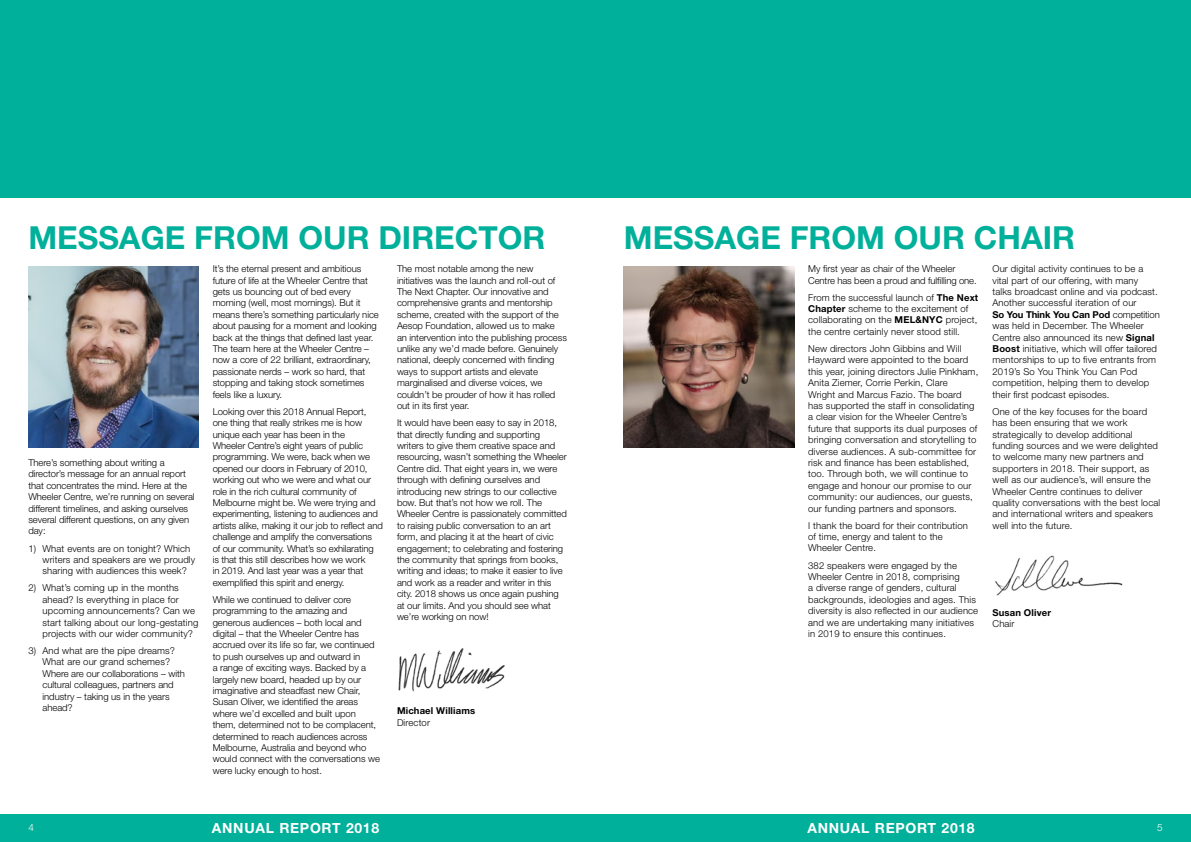
<style>
.page{position:relative;width:1191px;height:842px;background:#fff}
.page>*{position:absolute;margin:0;border:0;box-sizing:border-box;transform-origin:0 0}
.t1{font:700 31.8px "Helvetica Neue LT Std";color:#00b09a}
.t2{font:700 14px "Helvetica Neue LT Std";letter-spacing:.05em;color:#fff}
.t3{font:300 10px "Helvetica Neue LT Std";color:#fff}
.t4{font:300 9.5px/11.4px "Helvetica Neue LT Std";letter-spacing:-.005em;color:#000}
.t5{font:300 9.5px/11.4px "Helvetica Neue LT Std";letter-spacing:.015em;color:#000}
.t6{font:700 9.5px "Helvetica Neue LT Std";letter-spacing:.015em;color:#000}
.s1{font-weight:700}
</style>
<div class="page">
<div style="left:0;top:0;width:595px;height:198px;background:#00b09a"></div>
<div style="left:595px;top:0;width:596px;height:198px;background:#00b09a"></div>
<div style="left:0;top:814px;width:595px;height:28px;background:#00b09a"></div>
<div style="left:595px;top:814px;width:596px;height:28px;background:#00b09a"></div>
<img style="left:995px;top:555px;width:128px;height:41px">
<img style="left:398px;top:648px;width:107px;height:44px">
<img style="left:28px;top:266px;width:170px;height:182px">
<img style="left:624px;top:266px;width:170px;height:182px">
<h1 class="t1" style="left:28px;top:218px;width:518px">MESSAGE FROM OUR DIRECTOR</h1>
<p class="t4" style="left:28px;top:457px;width:168px">There’s something about writing a director’s message for an annual report that concentrates the mind. Here at the Wheeler Centre, we’re running on several different timelines, and asking ourselves several different questions, on any given day:</p>
<p class="t5" style="left:43px;top:542px;width:154px;text-indent:-14px">1) What events are on tonight? Which writers and speakers are we proudly sharing with audiences this week?</p>
<p class="t5" style="left:43px;top:582px;width:157px;text-indent:-14px">2) What’s coming up in the months ahead? Is everything in place for upcoming announcements? Can we start talking about our long-gestating projects with our wider community?</p>
<p class="t4" style="left:43px;top:645px;width:144px;text-indent:-14px">3) And what are the pipe dreams?<br>What are our grand schemes?<br>Where are our collaborations – with cultural colleagues, partners and industry – taking us in the years ahead?</p>
<p class="t4" style="left:213px;top:263px;width:168px">It’s the eternal present and ambitious future of life at the Wheeler Centre that gets us bouncing out of bed every morning (well, most mornings). But it means there’s something particularly nice about pausing for a moment and looking back at the things that defined last year.<br>The team here at the Wheeler Centre – now a core of 22 brilliant, extraordinary, passionate nerds – work so hard, that stopping and taking stock sometimes feels like a luxury.</p>
<p class="t4" style="left:213px;top:405px;width:172px">Looking over this 2018 Annual Report, one thing that really strikes me is how unique each year has been in the<br>Wheeler Centre’s eight years of public programming. We were, back when we opened our doors in February of 2010, working out who we were and what our role in the rich cultural community of Melbourne might be. We were trying and experimenting, listening to audiences and artists alike, making it our job to reflect and challenge and amplify the conversations<br>of our community. What’s so exhilarating<br>is that this still describes how we work<br>in 2019. And last year was a year that exemplified this spirit and energy.</p>
<p class="t4" style="left:213px;top:593px;width:169px">While we continued to deliver core programming to the amazing and generous audiences – both local and digital – that the Wheeler Centre has accrued over its life so far, we continued to push ourselves up and outward in<br>a range of exciting ways. Backed by a largely new board, headed up by our imaginative and steadfast new Chair, Susan Oliver, we identified the areas where we’d excelled and built upon them, determined not to be complacent, determined to reach audiences across Melbourne, Australia and beyond who would connect with the conversations we were lucky enough to host.</p>
<p class="t4" style="left:397px;top:263px;width:171px">The most notable among the new initiatives was the launch and roll-out of The Next Chapter. Our innovative and comprehensive grants and mentorship scheme, created with the support of the Aesop Foundation, allowed us to make an intervention into the publishing process unlike any we’d made before. Genuinely national, deeply concerned with finding ways to support artists and elevate marginalised and diverse voices, we couldn’t be prouder of how it has rolled out in its first year.</p>
<p class="t4" style="left:397px;top:417px;width:171px">It would have been easy to say in 2018, that directly funding and supporting writers to give them creative space and resourcing, wasn’t something the Wheeler Centre did. That eight years in, we were through with defining ourselves and introducing new strings to our collective bow. But that’s not how we roll. The Wheeler Centre is passionately committed to raising public conversation to an art form, and placing it at the heart of civic engagement; to celebrating and fostering the community that springs from books, writing and ideas; to make it easier to live and work as a reader and writer in this city. 2018 shows us once again pushing at our limits. And you should see what we’re working on now!</p>
<p class="t6" style="left:397px;top:705px;width:80px">Michael Williams</p>
<p class="t5" style="left:397px;top:716px;width:35px">Director</p>
<h1 class="t1" style="left:624px;top:218px;width:453px">MESSAGE FROM OUR CHAIR</h1>
<p class="t4" style="left:808px;top:263px;width:170px">My first year as chair of the Wheeler<br>Centre has been a proud and fulfilling one.</p>
<p class="t5" style="left:808px;top:291px;width:172px">From the successful launch of <span class="s1">The Next Chapter</span> scheme to the excitement of collaborating on the <span class="s1">MEL&amp;NYC</span> project, the centre certainly never stood still.</p>
<p class="t5" style="left:808px;top:343px;width:172px">New directors John Gibbins and Will Hayward were appointed to the board this year, joining directors Julie Pinkham, Anita Ziemer, Corrie Perkin, Clare<br>Wright and Marcus Fazio. The board has supported the staff in consolidating a clear vision for the Wheeler Centre’s future that supports its dual purposes of bringing conversation and storytelling to diverse audiences. A sub-committee for risk and finance has been established, too. Through both, we will continue to engage and honour our promise to our community: our audiences, our guests, our funding partners and sponsors.</p>
<p class="t5" style="left:808px;top:519px;width:161px">I thank the board for their contribution of time, energy and talent to the<br>Wheeler Centre.</p>
<p class="t5" style="left:808px;top:559px;width:172px">382 speakers were engaged by the Wheeler Centre in 2018, comprising<br>a diverse range of genders, cultural backgrounds, ideologies and ages. This diversity is also reflected in our audience and we are undertaking many initiatives in 2019 to ensure this continues.</p>
<p class="t5" style="left:992px;top:263px;width:169px">Our digital activity continues to be a vital part of our offering, with many talks broadcast online and via podcast.<br>Another successful iteration of our<br><span class="s1">So You Think You Can Pod</span> competition was held in December. The Wheeler Centre also announced its new <span class="s1">Signal Boost</span> initiative, which will offer tailored mentorships to up to five entrants from 2019’s So You Think You Can Pod competition, helping them to develop their first podcast episodes.</p>
<p class="t5" style="left:992px;top:405px;width:169px">One of the key focuses for the board has been ensuring that we work strategically to develop additional funding sources and we were delighted to welcome many new partners and supporters in 2018. Their support, as well as our audience’s, will ensure the Wheeler Centre continues to deliver quality conversations with the best local and international writers and speakers well into the future.</p>
<p class="t6" style="left:992px;top:607px;width:60px">Susan Oliver</p>
<p class="t4" style="left:992px;top:618px;width:24px">Chair</p>
<p class="t3" style="left:28px;top:822px;width:7px">4</p>
<h2 class="t2" style="left:212px;top:819px;width:169px">ANNUAL REPORT 2018</h2>
<h2 class="t2" style="left:807px;top:819px;width:169px">ANNUAL REPORT 2018</h2>
<p class="t3" style="left:1157px;top:822px;width:7px">5</p>
</div>
